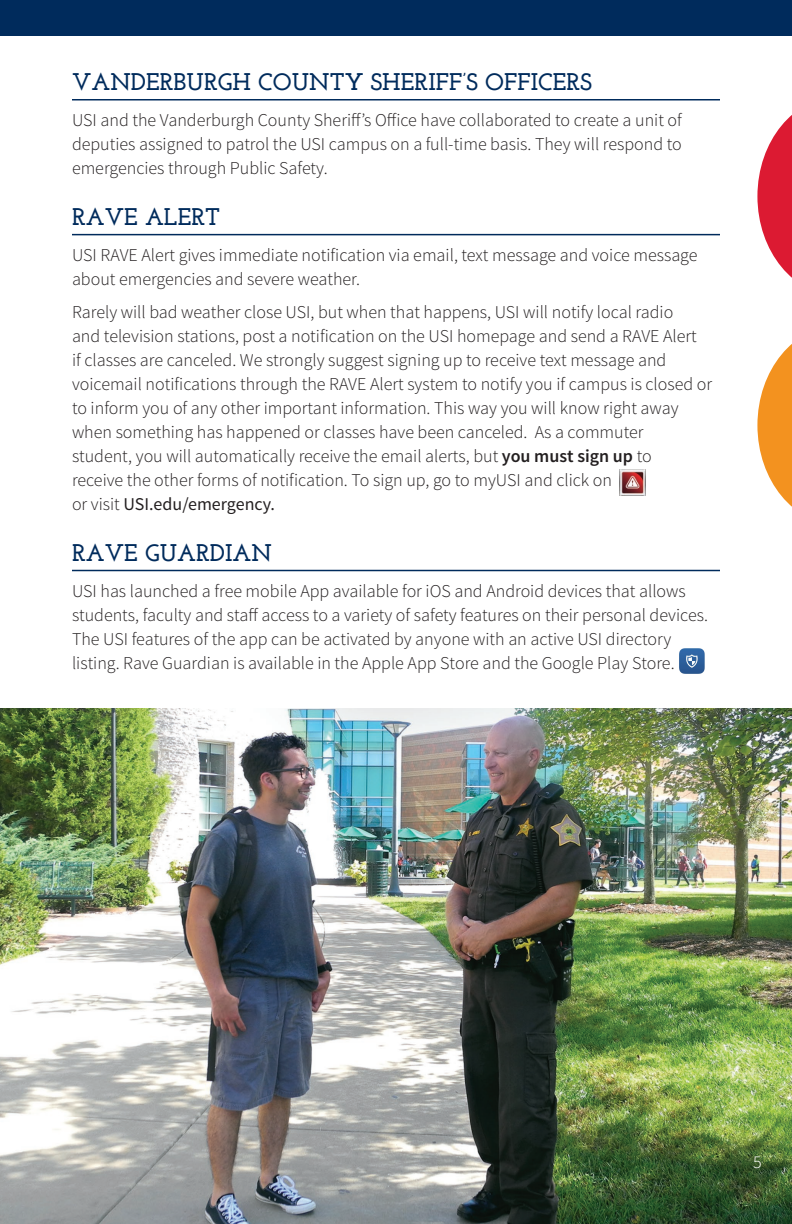
<style>
.page{position:relative;width:792px;height:1224px;background:#fff}
.page>*{position:absolute;margin:0;border:0;box-sizing:border-box;transform-origin:0 0}
.t1{font:700 24px "Josefin Slab";color:#002b5c}
.t2{font:300 18px/24px "Source Sans Pro";color:#231f20}
.t3{font:300 18px "Source Sans Pro";color:#fff}
.s1{font-weight:600}
.s2{font-weight:400}
</style>
<div class="page">
<div style="left:0;top:0;width:792px;height:36px;background:#002b5c"></div>
<img style="left:0;top:708px;width:792px;height:516px">
<hr style="left:72px;top:99px;width:648px;height:1px;background:#002b5c">
<hr style="left:72px;top:234px;width:648px;height:1px;background:#002b5c">
<hr style="left:72px;top:570px;width:648px;height:1px;background:#002b5c">
<img style="left:619px;top:469px;width:27px;height:27px">
<img style="left:679px;top:648px;width:26px;height:26px">
<svg style="left:757px;top:344px;width:35px;height:163px"></svg>
<svg style="left:757px;top:115px;width:35px;height:163px"></svg>
<h1 class="t1" style="left:72px;top:68px;width:521px">VANDERBURGH COUNTY SHERIFF’S OFFICERS</h1>
<p class="t2" style="left:72px;top:108px;width:611px;text-align:justify">USI and the Vanderburgh County Sheriff’s Office have collaborated to create a unit of deputies assigned to patrol the USI campus on a full-time basis. They will respond to emergencies through Public Safety.</p>
<h1 class="t1" style="left:72px;top:203px;width:150px">RAVE ALERT</h1>
<p class="t2" style="left:72px;top:243px;width:627px">USI RAVE Alert gives immediate notification via email, text message and voice message about emergencies and severe weather.</p>
<p class="t2" style="left:72px;top:300px;width:642px">Rarely will bad weather close USI, but when that happens, USI will notify local radio<br>and television stations, post a notification on the USI homepage and send a RAVE Alert<br>if classes are canceled. We strongly suggest signing up to receive text message and voicemail notifications through the RAVE Alert system to notify you if campus is closed or to inform you of any other important information. This way you will know right away when something has happened or classes have been canceled. As a commuter<br>student, you will automatically receive the email alerts, but <span class="s1">you must sign up</span> to<br>receive the other forms of notification. To sign up, go to myUSI and click on<br>or visit <span class="s2">USI.edu/emergency.</span></p>
<h1 class="t1" style="left:72px;top:538px;width:202px">RAVE GUARDIAN</h1>
<p class="t2" style="left:72px;top:579px;width:637px">USI has launched a free mobile App available for iOS and Android devices that allows students, faculty and staff access to a variety of safety features on their personal devices.<br>The USI features of the app can be activated by anyone with an active USI directory listing. Rave Guardian is available in the Apple App Store and the Google Play Store.</p>
<p class="t3" style="left:753px;top:1151px;width:10px">5</p>
</div>
